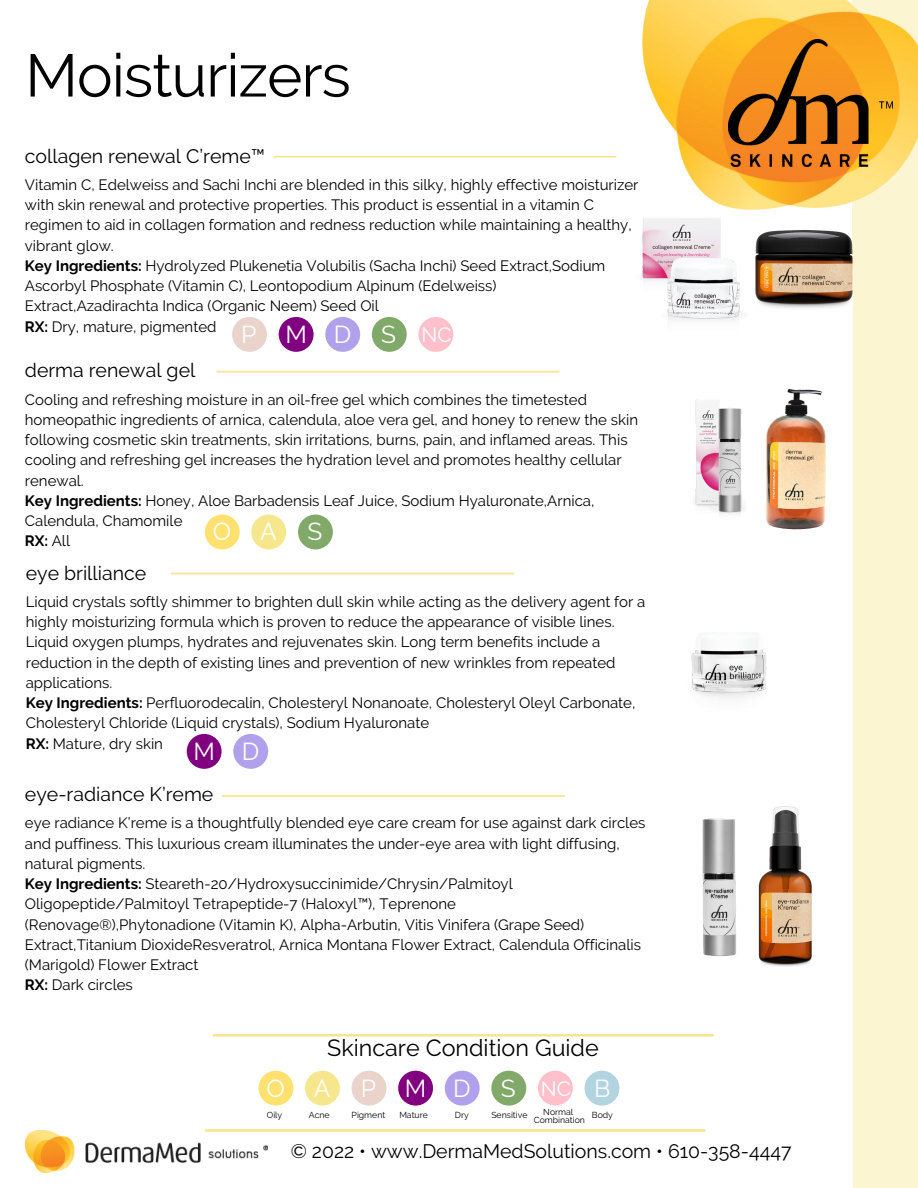
<style>
.page{position:relative;width:918px;height:1188px;background:#fff}
.page>*{position:absolute;margin:0;border:0;box-sizing:border-box;transform-origin:0 0}
.t1{font:60px "Raleway";letter-spacing:-.015em;color:#000}
.t2{font:24.45px "Raleway";letter-spacing:1.185em;color:#fff}
.t3{font:23.25px "Raleway";color:#000}
.t4{font:19.5px "Raleway";color:#000}
.t5{font:15px/20.2px "Raleway";color:#000}
.t6{font:8.7px/7.9px "Raleway";color:#000;text-align:center}
.s1{font-weight:700}
.s2{font-size:20.55px}
</style>
<div class="page">
<div style="left:852px;top:0;width:66px;height:1188px;background:#fbf5d1"></div>
<div style="left:0;top:270px;width:853px;height:918px;background:#fff"></div>
<img style="left:573px;top:0;width:345px;height:210px">
<img style="left:729px;top:40px;width:163px;height:127px">
<img style="left:25px;top:1131px;width:242px;height:41px">
<svg style="left:205px;top:1129px;width:500px;height:3px"></svg>
<svg style="left:213px;top:1034px;width:501px;height:3px;background:#f8ea9c"></svg>
<div style="left:259px;top:1071px;width:34px;height:35px;background:#ffe170;border-radius:50%"></div>
<div style="left:305px;top:1071px;width:35px;height:35px;background:#f7e78c;border-radius:50%"></div>
<div style="left:352px;top:1071px;width:34px;height:35px;background:#e9d3ca;border-radius:50%"></div>
<div style="left:398px;top:1071px;width:35px;height:35px;background:#800080;border-radius:50%"></div>
<div style="left:445px;top:1071px;width:35px;height:35px;background:#b1a1ed;border-radius:50%"></div>
<div style="left:491px;top:1071px;width:35px;height:35px;background:#81a969;border-radius:50%"></div>
<div style="left:538px;top:1071px;width:35px;height:35px;background:#ffc0cb;border-radius:50%"></div>
<div style="left:585px;top:1071px;width:34px;height:35px;background:#b1d4e0;border-radius:50%"></div>
<svg style="left:273px;top:156px;width:343px;height:2px"></svg>
<img style="left:759px;top:230px;width:94px;height:78px">
<div style="left:232px;top:317px;width:35px;height:35px;background:#e9d3ca;border-radius:50%"></div>
<div style="left:279px;top:317px;width:35px;height:35px;background:#800080;border-radius:50%"></div>
<div style="left:325px;top:317px;width:35px;height:35px;background:#b1a1ed;border-radius:50%"></div>
<div style="left:372px;top:317px;width:35px;height:35px;background:#81a969;border-radius:50%"></div>
<div style="left:418px;top:317px;width:35px;height:35px;background:#ffc0cb;border-radius:50%"></div>
<svg style="left:216px;top:371px;width:344px;height:2px"></svg>
<div style="left:205px;top:515px;width:35px;height:34px;background:#ffe170;border-radius:50%"></div>
<div style="left:251px;top:515px;width:35px;height:34px;background:#f7e78c;border-radius:50%"></div>
<div style="left:298px;top:515px;width:35px;height:34px;background:#81a969;border-radius:50%"></div>
<img style="left:766px;top:388px;width:60px;height:142px">
<img style="left:695px;top:400px;width:50px;height:114px">
<svg style="left:171px;top:573px;width:343px;height:1px"></svg>
<img style="left:691px;top:638px;width:76px;height:60px">
<div style="left:187px;top:734px;width:35px;height:35px;background:#800080;border-radius:50%"></div>
<div style="left:233px;top:734px;width:35px;height:35px;background:#b1a1ed;border-radius:50%"></div>
<svg style="left:222px;top:795px;width:343px;height:2px"></svg>
<img style="left:702px;top:818px;width:35px;height:139px">
<img style="left:759px;top:806px;width:53px;height:161px">
<img style="left:626px;top:202px;width:133px;height:118px">
<h1 class="t1" style="left:25px;top:40px;width:327px">Moisturizers</h1>
<h3 class="t4" style="left:25px;top:144px;width:242px">collagen renewal C’reme™</h3>
<p class="t5" style="left:25px;top:175px;width:615px">Vitamin C, Edelweiss and Sachi Inchi are blended in this silky, highly effective moisturizer with skin renewal and protective properties. This product is essential in a vitamin C regimen to aid in collagen formation and redness reduction while maintaining a healthy, vibrant glow.<br><span class="s1">Key Ingredients:</span> Hydrolyzed Plukenetia Volubilis (Sacha Inchi) Seed Extract,Sodium Ascorbyl Phosphate (Vitamin C), Leontopodium Alpinum (Edelweiss)<br>Extract,Azadirachta Indica (Organic Neem) Seed Oil<br><span class="s1">RX:</span> Dry, mature, pigmented</p>
<h2 class="t2" style="left:241px;top:320px;width:212px">PMDS<span class="s2">NC</span></h2>
<h3 class="t4" style="left:25px;top:359px;width:172px">derma renewal gel</h3>
<p class="t5" style="left:25px;top:389px;width:615px">Cooling and refreshing moisture in an oil-free gel which combines the timetested homeopathic ingredients of arnica, calendula, aloe vera gel, and honey to renew the skin following cosmetic skin treatments, skin irritations, burns, pain, and inflamed areas. This cooling and refreshing gel increases the hydration level and promotes healthy cellular renewal.<br><span class="s1">Key Ingredients:</span> Honey, Aloe Barbadensis Leaf Juice, Sodium Hyaluronate,Arnica, Calendula, Chamomile<br><span class="s1">RX:</span> All</p>
<h2 class="t2" style="left:213px;top:517px;width:111px">OAS</h2>
<h3 class="t4" style="left:26px;top:561px;width:122px">eye brilliance</h3>
<p class="t5" style="left:26px;top:591px;width:621px">Liquid crystals softly shimmer to brighten dull skin while acting as the delivery agent for a highly moisturizing formula which is proven to reduce the appearance of visible lines.<br>Liquid oxygen plumps, hydrates and rejuvenates skin. Long term benefits include a reduction in the depth of existing lines and prevention of new wrinkles from repeated applications.<br><span class="s1">Key Ingredients:</span> Perfluorodecalin, Cholesteryl Nonanoate, Cholesteryl Oleyl Carbonate, Cholesteryl Chloride (Liquid crystals), Sodium Hyaluronate<br><span class="s1">RX:</span> Mature, dry skin</p>
<h2 class="t2" style="left:193px;top:737px;width:67px">M D</h2>
<h3 class="t4" style="left:25px;top:783px;width:190px">eye-radiance K’reme</h3>
<p class="t5" style="left:25px;top:813px;width:622px">eye radiance K’reme is a thoughtfully blended eye care cream for use against dark circles and puffiness. This luxurious cream illuminates the under-eye area with light diffusing, natural pigments.<br><span class="s1">Key Ingredients:</span> Steareth-20/Hydroxysuccinimide/Chrysin/Palmitoyl Oligopeptide/Palmitoyl Tetrapeptide-7 (Haloxyl™), Teprenone (Renovage®),Phytonadione (Vitamin K), Alpha-Arbutin, Vitis Vinifera (Grape Seed)<br>Extract,Titanium DioxideResveratrol, Arnica Montana Flower Extract, Calendula Officinalis (Marigold) Flower Extract<br><span class="s1">RX:</span> Dark circles</p>
<h3 class="t3" style="left:327px;top:1035px;width:273px">Skincare Condition Guide</h3>
<h2 class="t2" style="left:267px;top:1074px;width:345px">OAPMDS<span class="s2">NC</span>B</h2>
<p class="t6" style="left:267px;top:1110px;width:17px">Oily</p>
<p class="t6" style="left:309px;top:1110px;width:22px">Acne</p>
<p class="t6" style="left:352px;top:1110px;width:35px">Pigment</p>
<p class="t6" style="left:399px;top:1110px;width:30px">Mature</p>
<p class="t6" style="left:455px;top:1110px;width:15px">Dry</p>
<p class="t6" style="left:491px;top:1111px;width:38px">Sensitive</p>
<p class="t6" style="left:534px;top:1108px;width:53px">Normal<br>Combination</p>
<p class="t6" style="left:592px;top:1110px;width:23px">Body</p>
<h3 class="t4" style="left:291px;top:1140px;width:502px">© 2022 • www.DermaMedSolutions.com • 610-358-4447</h3>
</div>
